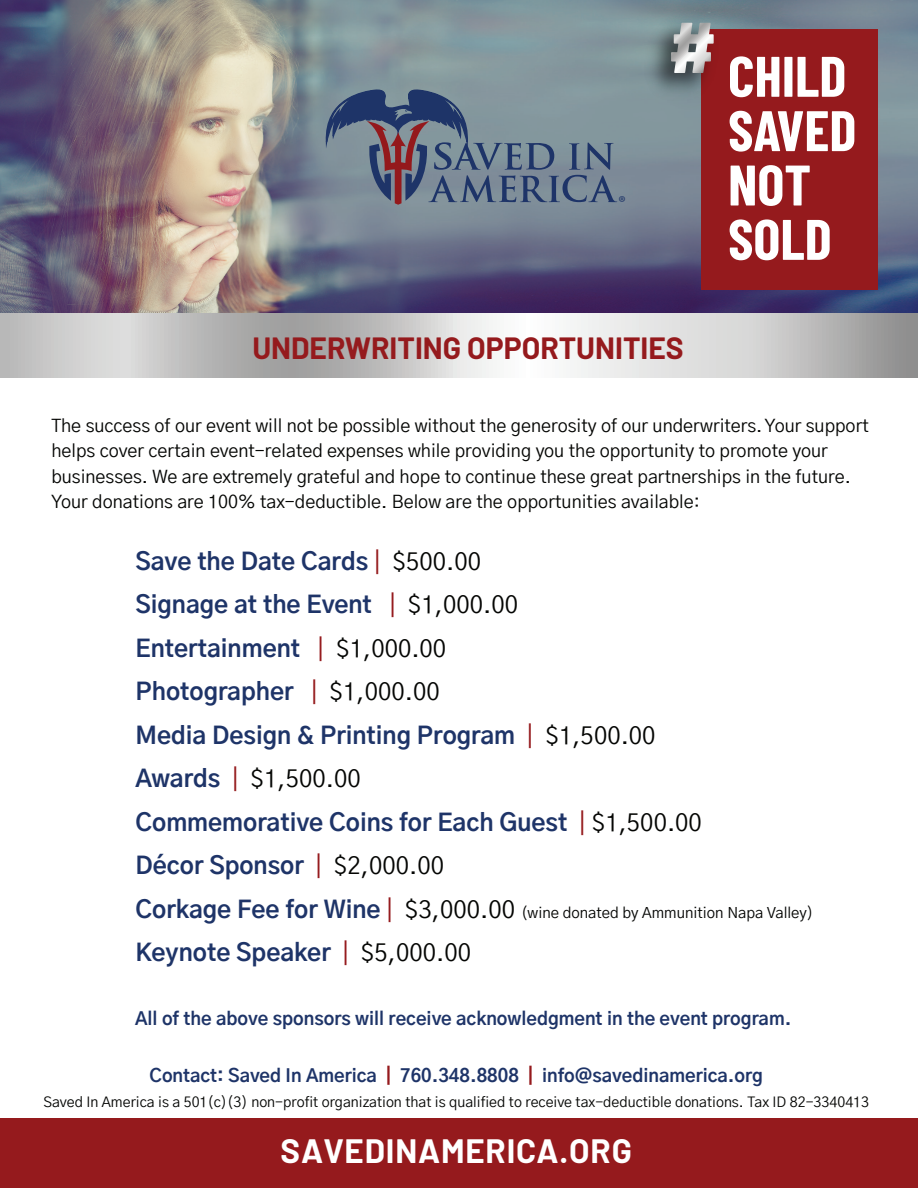
<style>
.page{position:relative;width:918px;height:1188px;background:#fff}
.page>*{position:absolute;margin:0;border:0;box-sizing:border-box;transform-origin:0 0}
.t1{font:700 57px/54.3px "Barlow Condensed";color:#fff}
.t2{font:700 33px "Barlow";letter-spacing:.025em;color:#fff}
.t3{font:700 30px "Barlow";color:#951a1d}
.t4{font:700 24px/43.5px "Gothic A1";color:#1e3468}
.t5{font:18px/25.5px "Gothic A1";color:#040503}
.t6{font:700 18px "Gothic A1";color:#1e3468}
.t7{font:17.4px "Myriad Pro";color:#1e3468}
.t8{font:15px "Gothic A1";color:#040503}
.t9{font:14.25px "Gothic A1";color:#040503}
.s1{font-weight:400;color:#951a1d}
.s2{font-weight:400;color:#040503}
.s3{font-weight:700;font-size:24px;color:#1e3468}
.s4{font-size:24px;color:#951a1d}
.s5{font-size:24px}
.s6{color:#951a1d}
</style>
<div class="page">
<img style="left:0;top:0;width:918px;height:314px">
<div style="left:702px;top:30px;width:176px;height:260px;background:#951a1d"></div>
<img style="left:638px;top:11px;width:88px;height:96px">
<svg style="left:671px;top:23px;width:43px;height:50px"></svg>
<svg style="left:325px;top:89px;width:292px;height:116px;background:#6c7a8c"></svg>
<svg style="left:0;top:314px;width:918px;height:63px;background:#cacaca"></svg>
<div style="left:0;top:1118px;width:918px;height:70px;background:#951a1d"></div>
<p class="t7" style="left:618px;top:192px;width:9px">®</p>
<h3 class="t3" style="left:252px;top:326px;width:433px">UNDERWRITING OPPORTUNITIES</h3>
<h1 class="t1" style="left:728px;top:46px;width:130px">CHILD<br>SAVED<br>NOT<br>SOLD</h1>
<p class="t5" style="left:51px;top:412px;width:819px">The success of our event will not be possible without the generosity of our underwriters. Your support helps cover certain event-related expenses while providing you the opportunity to promote your businesses. We are extremely grateful and hope to continue these great partnerships in the future.<br>Your donations are 100% tax-deductible. Below are the opportunities available:</p>
<p class="t4" style="left:136px;top:538px;width:568px">Save the Date Cards <span class="s1">|</span> <span class="s2">$500.00<br></span>Signage at the Event <span class="s1">|</span> <span class="s2">$1,000.00<br></span>Entertainment <span class="s1">|</span> <span class="s2">$1,000.00<br></span>Photographer <span class="s1">|</span> <span class="s2">$1,000.00<br></span>Media Design &amp; Printing Program <span class="s1">|</span> <span class="s2">$1,500.00<br></span>Awards <span class="s1">|</span> <span class="s2">$1,500.00<br></span>Commemorative Coins for Each Guest <span class="s1">|</span> <span class="s2">$1,500.00<br></span>Décor Sponsor <span class="s1">|</span> <span class="s2">$2,000.00</span></p>
<p class="t8" style="left:136px;top:901px;width:680px"><span class="s3">Corkage Fee for Wine</span> <span class="s4">|</span> <span class="s5">$3,000.00</span> (wine donated by Ammunition Napa Valley)</p>
<h3 class="t4" style="left:136px;top:930px;width:337px">Keynote Speaker <span class="s1">|</span> <span class="s2">$5,000.00</span></h3>
<p class="t6" style="left:135px;top:1004px;width:658px">All of the above sponsors will receive acknowledgment in the event program.</p>
<p class="t6" style="left:150px;top:1061px;width:615px">Contact: Saved In America <span class="s6">|</span> 760.348.8808 <span class="s6">|</span> info@savedinamerica.org</p>
<p class="t9" style="left:43px;top:1092px;width:827px">Saved In America is a 501(c)(3) non-profit organization that is qualified to receive tax-deductible donations. Tax ID 82-3340413</p>
<h2 class="t2" style="left:281px;top:1127px;width:353px">SAVEDINAMERICA.ORG</h2>
</div>
